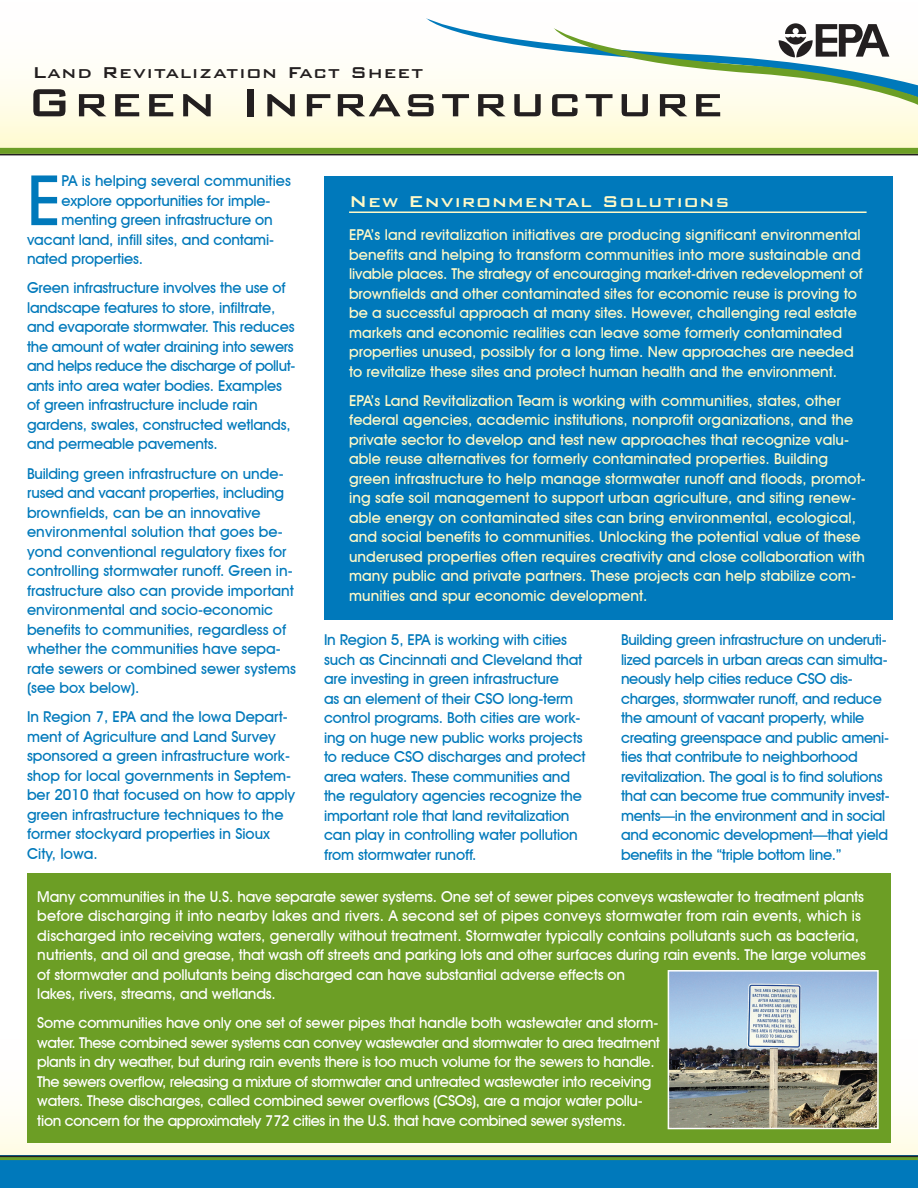
<style>
.page{position:relative;width:918px;height:1188px;background:#fff}
.page>*{position:absolute;margin:0;border:0;box-sizing:border-box;transform-origin:0 0}
.Initial_Caps_Body_Te{font:500 69.9px "Avant Garde IT Cby BT";color:#0079bb}
.FS_Header_Title{font:500 52.5px "Bank Gothic BT";letter-spacing:.04em;color:#231f20}
.LR_Factsheet_Footer{font:500 21px "Bank Gothic BT";letter-spacing:.04em;color:#231f20}
.Box_Header{font:500 21px "Bank Gothic BT";letter-spacing:.04em;color:#fffac8}
.Body_Text{font:500 15px/19.5px "Avant Garde IT Cby BT";letter-spacing:-.01em;color:#0079bb}
.Overview{font:500 15px/19.5px "Avant Garde IT Cby BT";letter-spacing:.005em;color:#fffac8}
.Box_Text{font:500 15px/19.5px "Avant Garde IT Cby BT";letter-spacing:-.01em;color:#fff}
.Initial_Caps_Body_Te-2{font:500 15px "Avant Garde IT Cby BT";letter-spacing:-.01em;color:#0079bb}
</style>
<div class="page">
<div style="left:0;top:0;width:918px;height:155px;background:linear-gradient(to bottom,#fff,#fffbd6)"></div>
<svg style="left:426px;top:18px;width:492px;height:94px"></svg>
<svg style="left:0;top:1112px;width:918px;height:44px;background:#eef0df"></svg>
<div style="left:0;top:1156px;width:918px;height:32px;background:#0079bb"></div>
<hr style="left:0;top:1157px;width:918px;height:3px;background:#6c9e25">
<hr style="left:0;top:1156px;width:918px;height:1px;background:#231f20">
<div style="left:324px;top:176px;width:568px;height:444px;background:#0079bb"></div>
<hr style="left:349px;top:211px;width:518px;height:2px;background:#fffac8">
<div style="left:0;top:148px;width:918px;height:6px;background:#6c9e25"></div>
<hr style="left:0;top:154px;width:918px;height:1px;background:#231f20">
<div style="left:27px;top:873px;width:864px;height:270px;background:#6c9e25"></div>
<img style="left:671px;top:973px;width:205px;height:153px">
<div style="left:668px;top:970px;width:211px;height:159px;border:2px solid #fff"></div>
<p class="LR_Factsheet_Footer" style="left:32px;top:61px;width:393px">Land Revitalization Fact Sheet</p>
<p class="FS_Header_Title" style="left:27px;top:74px;width:698px">Green Infrastructure</p>
<p class="Initial_Caps_Body_Te" style="left:27px;top:158px;width:36px">E</p>
<p class="Initial_Caps_Body_Te-2" style="left:62px;top:172px;width:231px">PA is helping several communities</p>
<p class="Initial_Caps_Body_Te-2" style="left:62px;top:191px;width:210px">explore opportunities for imple-</p>
<p class="Initial_Caps_Body_Te-2" style="left:62px;top:211px;width:213px">menting green infrastructure on</p>
<p class="Initial_Caps_Body_Te-2" style="left:27px;top:230px;width:249px">vacant land, infill sites, and contami-</p>
<p class="Initial_Caps_Body_Te-2" style="left:27px;top:250px;width:118px">nated properties.</p>
<p class="Body_Text" style="left:27px;top:278px;width:270px">Green infrastructure involves the use of landscape features to store, infiltrate, and evaporate stormwater. This reduces the amount of water draining into sewers and helps reduce the discharge of pollut&shy;ants into area water bodies. Examples of green infrastructure include rain gardens, swales, constructed wetlands, and permeable pavements.</p>
<p class="Body_Text" style="left:27px;top:463px;width:271px">Building green infrastructure on unde&shy;rused and vacant properties, including brownfields, can be an innovative environmental solution that goes be&shy;yond conventional regulatory fixes for controlling stormwater runoff. Green in&shy;frastructure also can provide important environmental and socio-economic benefits to communities, regardless of whether the communities have sepa&shy;rate sewers or combined sewer systems (see box below).</p>
<p class="Body_Text" style="left:27px;top:707px;width:270px">In Region 7, EPA and the Iowa Depart&shy;ment of Agriculture and Land Survey sponsored a green infrastructure work&shy;shop for local governments in Septem&shy;ber 2010 that focused on how to apply green infrastructure techniques to the former stockyard properties in Sioux City, Iowa.</p>
<p class="Box_Text" style="left:37px;top:886px;width:830px">Many communities in the U.S. have separate sewer systems. One set of sewer pipes conveys wastewater to treatment plants before discharging it into nearby lakes and rivers. A second set of pipes conveys stormwater from rain events, which is discharged into receiving waters, generally without treatment. Stormwater typically contains pollutants such as bacteria, nutrients, and oil and grease, that wash off streets and parking lots and other surfaces during rain events. The large volumes of stormwater and pollutants being discharged can have substantial adverse effects on<br>lakes, rivers, streams, and wetlands.</p>
<p class="Box_Text" style="left:37px;top:1013px;width:624px">Some communities have only one set of sewer pipes that handle both wastewater and storm&shy;water. These combined sewer systems can convey wastewater and stormwater to area treatment plants in dry weather, but during rain events there is too much volume for the sewers to handle.<br>The sewers overflow, releasing a mixture of stormwater and untreated wastewater into receiving waters. These discharges, called combined sewer overflows (CSOs), are a major water pollu&shy;tion concern for the approximately 772 cities in the U.S. that have combined sewer systems.</p>
<p class="Box_Header" style="left:349px;top:190px;width:382px">New Environmental Solutions</p>
<p class="Overview" style="left:349px;top:225px;width:515px">EPA’s land revitalization initiatives are producing significant environmental benefits and helping to transform communities into more sustainable and livable places. The strategy of encouraging market-driven redevelopment of brownfields and other contaminated sites for economic reuse is proving to be a successful approach at many sites. However, challenging real estate markets and economic realities can leave some formerly contaminated properties unused, possibly for a long time. New approaches are needed to revitalize these sites and protect human health and the environment.</p>
<p class="Overview" style="left:349px;top:391px;width:518px">EPA’s Land Revitalization Team is working with communities, states, other federal agencies, academic institutions, nonprofit organizations, and the private sector to develop and test new approaches that recognize valu&shy;able reuse alternatives for formerly contaminated properties. Building green infrastructure to help manage stormwater runoff and floods, promot&shy;ing safe soil management to support urban agriculture, and siting renew&shy;able energy on contaminated sites can bring environmental, ecological, and social benefits to communities. Unlocking the potential value of these underused properties often requires creativity and close collaboration with many public and private partners. These projects can help stabilize com&shy;munities and spur economic development.</p>
<p class="Body_Text" style="left:324px;top:630px;width:263px">In Region 5, EPA is working with cities such as Cincinnati and Cleveland that are investing in green infrastructure<br>as an element of their CSO long-term control programs. Both cities are work&shy;ing on huge new public works projects to reduce CSO discharges and protect area waters. These communities and the regulatory agencies recognize the important role that land revitalization can play in controlling water pollution from stormwater runoff.</p>
<p class="Body_Text" style="left:621px;top:630px;width:270px">Building green infrastructure on underuti&shy;lized parcels in urban areas can simulta&shy;neously help cities reduce CSO dis&shy;charges, stormwater runoff, and reduce the amount of vacant property, while creating greenspace and public ameni&shy;ties that contribute to neighborhood revitalization. The goal is to find solutions that can become true community invest&shy;ments—in the environment and in social and economic development—that yield benefits in the “triple bottom line.”</p>
</div>
